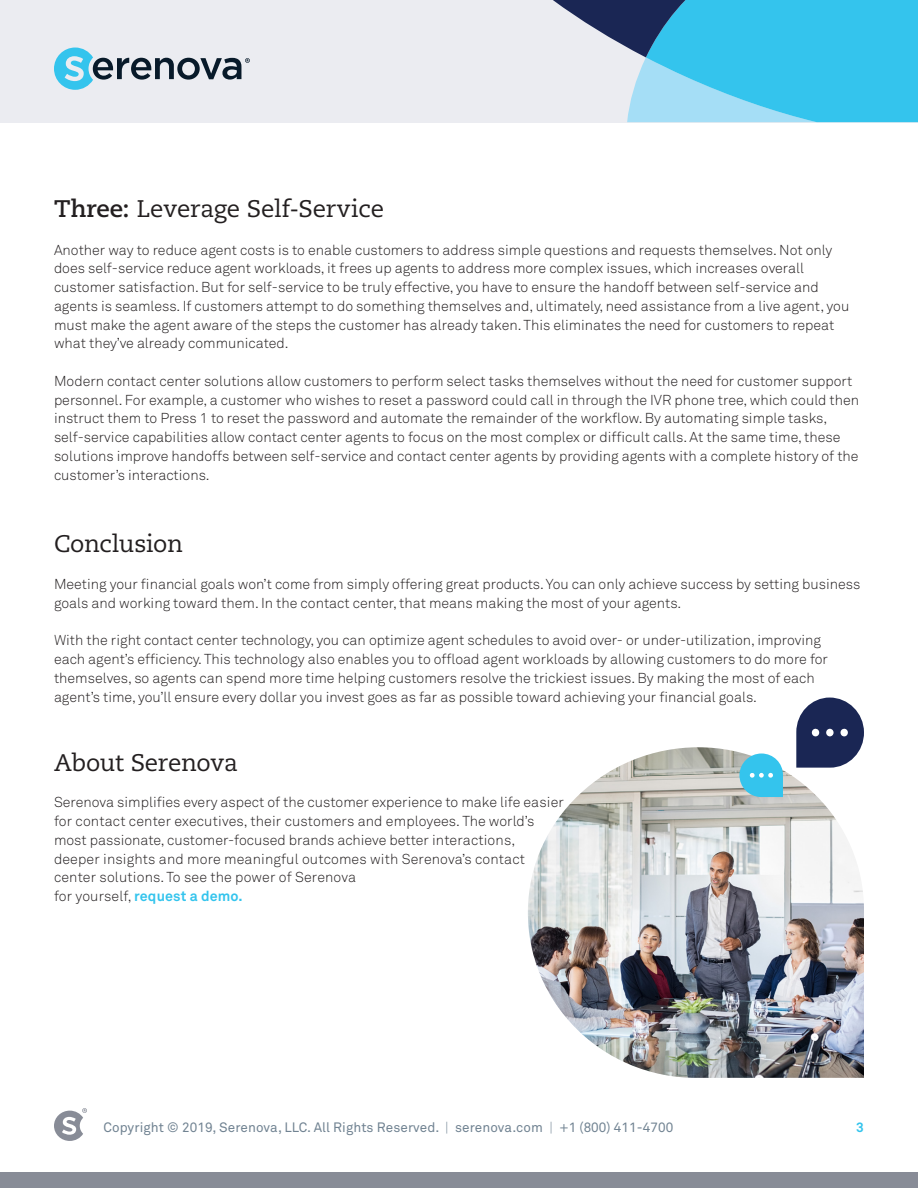
<style>
.page{position:relative;width:918px;height:1188px;background:#fff}
.page>*{position:absolute;margin:0;border:0;box-sizing:border-box;transform-origin:0 0}
.t1{font:24px "Caecilia LT Pro 55 Roman";letter-spacing:-.005em;color:#231f20}
.t2{font:300 14.25px/18.8px "Akkurat";color:#231f20}
.t3{font:13.5px "Akkurat";letter-spacing:.005em;color:#718392}
._6_pt_Small_Text{font:700 13.5px "Akkurat";color:#34c4ed}
.s1{font-family:"Caecilia LT Pro 75";font-weight:700}
.s2{font-weight:700;color:#34c4ed}
.s3{font-weight:300}
</style>
<div class="page">
<div style="left:0;top:0;width:918px;height:122px;background:#ebecf1"></div>
<svg style="left:553px;top:0;width:365px;height:122px"></svg>
<svg style="left:54px;top:48px;width:196px;height:42px"></svg>
<div style="left:0;top:1173px;width:918px;height:15px;background:#888c97"></div>
<svg style="left:54px;top:1108px;width:33px;height:33px"></svg>
<img style="left:528px;top:747px;width:336px;height:331px">
<svg style="left:796px;top:698px;width:68px;height:70px"></svg>
<svg style="left:739px;top:754px;width:44px;height:43px;background:#53c7e8"></svg>
<p class="t1" style="left:54px;top:193px;width:332px"><span class="s1">Three:</span> Leverage Self-Service</p>
<p class="t2" style="left:54px;top:241px;width:797px">Another way to reduce agent costs is to enable customers to address simple questions and requests themselves. Not only does self-service reduce agent workloads, it frees up agents to address more complex issues, which increases overall customer satisfaction. But for self-service to be truly effective, you have to ensure the handoff between self-service and agents is seamless. If customers attempt to do something themselves and, ultimately, need assistance from a live agent, you must make the agent aware of the steps the customer has already taken. This eliminates the need for customers to repeat what theyÕve already communicated.</p>
<p class="t2" style="left:54px;top:372px;width:807px">Modern contact center solutions allow customers to perform select tasks themselves without the need for customer support personnel. For example, a customer who wishes to reset a password could call in through the IVR phone tree, which could then instruct them to Press 1 to reset the password and automate the remainder of the workflow. By automating simple tasks, self-service capabilities allow contact center agents to focus on the most complex or difficult calls. At the same time, these solutions improve handoffs between self-service and contact center agents by providing agents with a complete history of the customerÕs interactions.</p>
<p class="t1" style="left:54px;top:527px;width:131px">Conclusion</p>
<p class="t2" style="left:54px;top:575px;width:808px">Meeting your financial goals wonÕt come from simply offering great products. You can only achieve success by setting business goals and working toward them. In the contact center, that means making the most of your agents.</p>
<p class="t2" style="left:54px;top:631px;width:776px">With the right contact center technology, you can optimize agent schedules to avoid over- or under-utilization, improving each agentÕs efficiency. This technology also enables you to offload agent workloads by allowing customers to do more for themselves, so agents can spend more time helping customers resolve the trickiest issues. By making the most of each agentÕs time, youÕll ensure every dollar you invest goes as far as possible toward achieving your financial goals.</p>
<p class="t1" style="left:54px;top:746px;width:186px">About Serenova</p>
<p class="t2" style="left:54px;top:793px;width:511px">Serenova simplifies every aspect of the customer experience to make life easier for contact center executives, their customers and employees. The worldÕs most passionate, customer-focused brands achieve better interactions, deeper insights and more meaningful outcomes with SerenovaÕs contact center solutions. To see the power of Serenova<br>for yourself, <span class="s2">request a demo.</span></p>
<p class="t3" style="left:103px;top:1119px;width:571px">Copyright © 2019, Serenova, LLC. All Rights Reserved. <span class="s3">|</span> serenova.com <span class="s3">|</span> +1 (800) 411-4700</p>
<p class="_6_pt_Small_Text" style="left:856px;top:1118px;width:9px">3</p>
</div>
